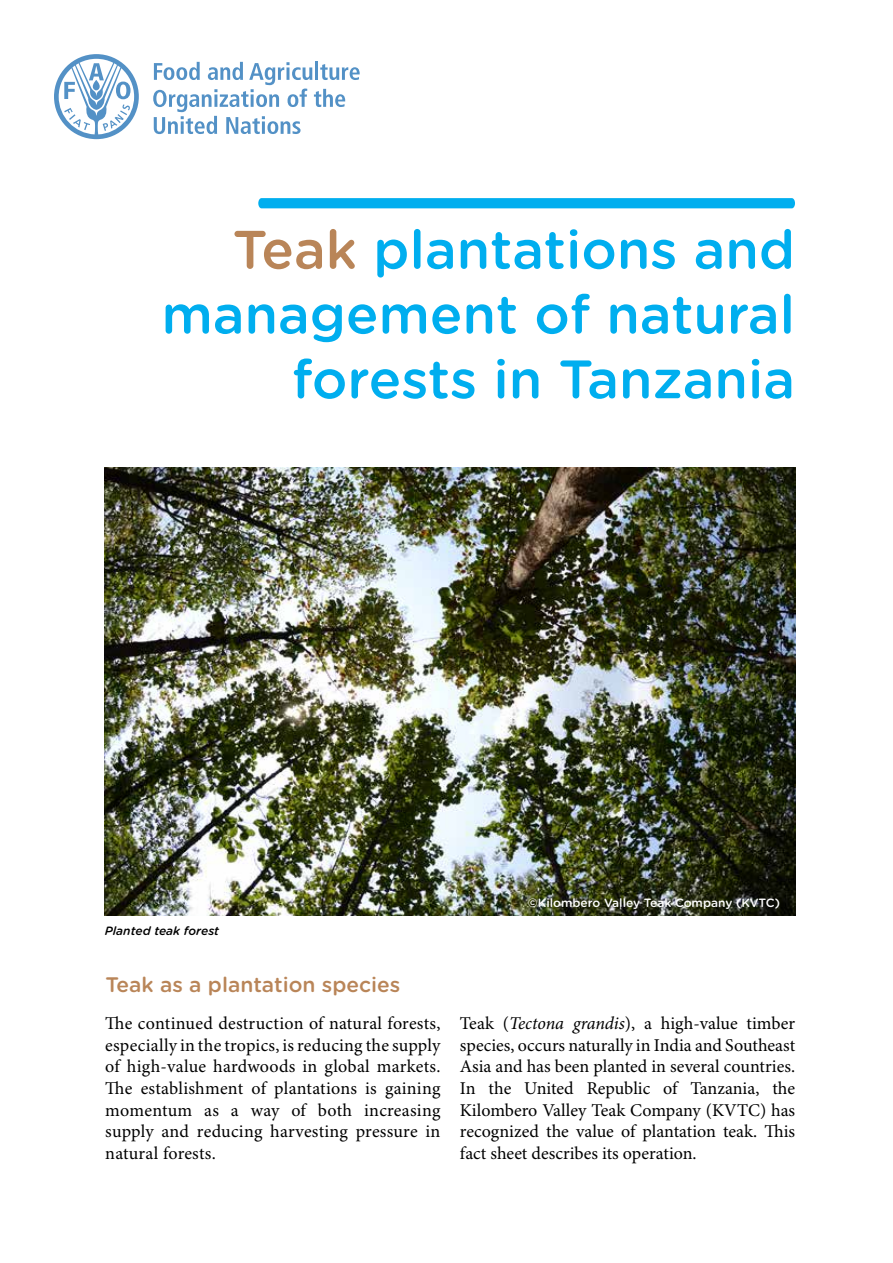
<style>
.page{position:relative;width:893px;height:1263px;background:#fff}
.page>*{position:absolute;margin:0;border:0;box-sizing:border-box;transform-origin:0 0}
.t1{font:500 54px/64.8px "Gotham Rounded";color:#00aeef;text-align:right}
.t2{font:500 21px "Gotham Rounded";color:#b98558}
.t3{font:18px/21.6px "Minion Pro";letter-spacing:.005em;color:#000;text-align:justify}
.t4{font:500 12px "Gotham Rounded";color:#fff}
.t5{font:italic 500 12px "Gotham Rounded";color:#000}
.s1{color:#b98558}
.s2{font-style:italic}
</style>
<div class="page">
<svg style="left:54px;top:54px;width:85px;height:85px"></svg>
<svg style="left:153px;top:62px;width:207px;height:72px"></svg>
<svg style="left:258px;top:198px;width:537px;height:10px;background:#03afef"></svg>
<img style="left:105px;top:468px;width:690px;height:448px">
<h1 class="t1" style="left:161px;top:215px;width:635px"><span class="s1">Teak</span> plantations and management of natural forests in Tanzania</h1>
<p class="t5" style="left:105px;top:922px;width:116px">Planted teak forest</p>
<p class="t2" style="left:105px;top:970px;width:297px">Teak as a plantation species</p>
<p class="t3" style="left:105px;top:1013px;width:337px">The continued destruction of natural forests, especially in the tropics, is reducing the supply of high-value hardwoods in global markets.<br>The establishment of plantations is gaining momentum as a way of both increasing supply and reducing harvesting pressure in natural forests.</p>
<p class="t4" style="left:528px;top:894px;width:254px">©Kilombero Valley Teak Company (KVTC)</p>
<p class="t3" style="left:460px;top:1013px;width:337px">Teak (<span class="s2">Tectona grandis</span>), a high-value timber species, occurs naturally in India and Southeast Asia and has been planted in several countries.<br>In the United Republic of Tanzania, the Kilombero Valley Teak Company (KVTC) has recognized the value of plantation teak. This fact sheet describes its operation.</p>
</div>
